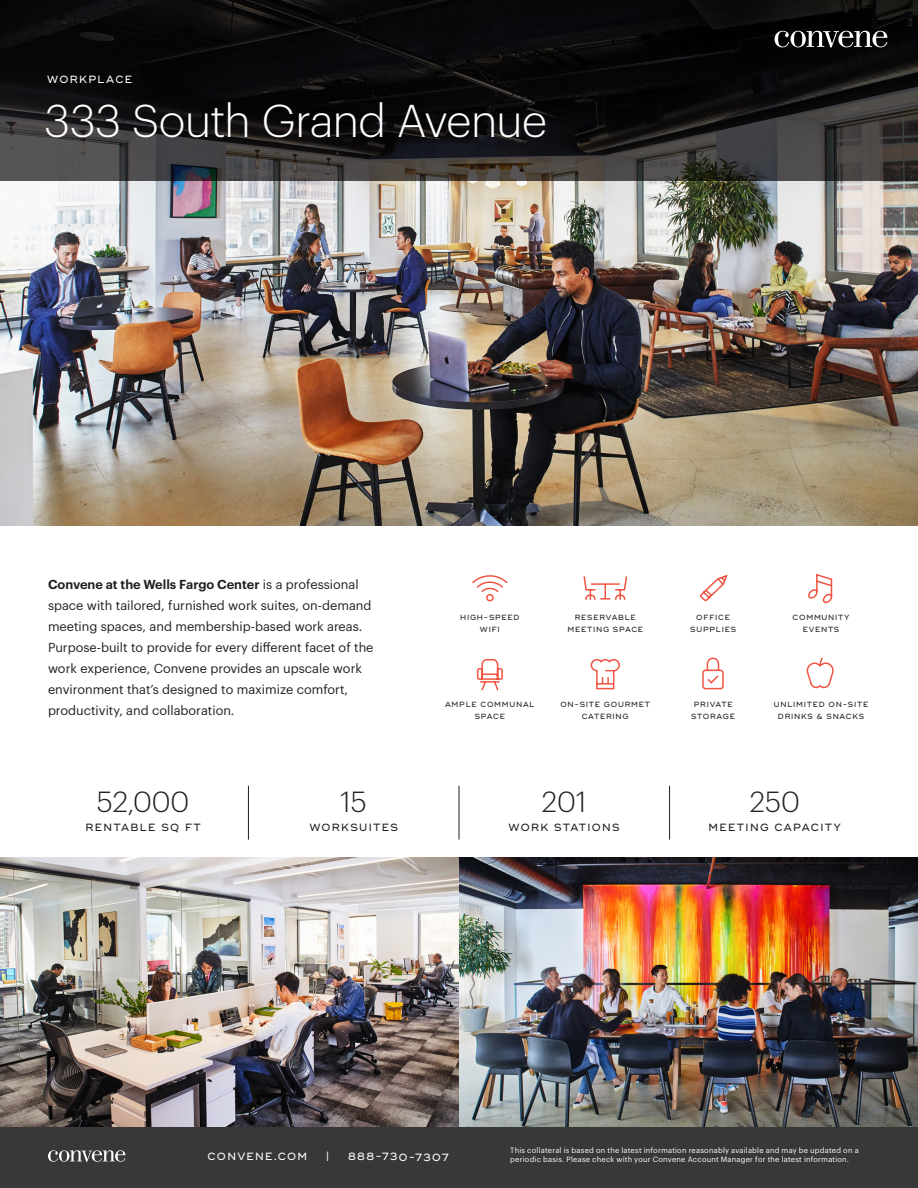
<style>
.page{position:relative;width:918px;height:1188px;background:#fff}
.page>*{position:absolute;margin:0;border:0;box-sizing:border-box;transform-origin:0 0}
.t1{font:300 45px "Graphik";letter-spacing:-.01em;color:#fff}
.t2{font:300 28.5px "Graphik";color:#231f20}
.t3{font:12.75px/21px "Graphik";color:#231f20}
.t4{font:500 10.5px "Ridley Grotesk";letter-spacing:.125em;color:#231f20}
.t5{font:500 10.5px "Ridley Grotesk";letter-spacing:.12em;color:#fff}
.t6{font:7.5px/9px "Graphik";letter-spacing:.03em;color:#fff}
.t7{font:500 7.5px/12px "Ridley Grotesk";letter-spacing:.1em;color:#231f20;text-align:center}
.s1{font-weight:600}
</style>
<div class="page">
<img style="left:0;top:181px;width:918px;height:345px">
<img style="left:0;top:858px;width:918px;height:269px">
<svg style="left:472px;top:575px;width:36px;height:27px"></svg>
<svg style="left:583px;top:576px;width:45px;height:24px"></svg>
<svg style="left:700px;top:574px;width:28px;height:28px"></svg>
<svg style="left:808px;top:573px;width:25px;height:31px"></svg>
<svg style="left:476px;top:659px;width:27px;height:32px"></svg>
<svg style="left:590px;top:659px;width:30px;height:31px"></svg>
<svg style="left:702px;top:657px;width:22px;height:33px"></svg>
<svg style="left:806px;top:657px;width:28px;height:32px"></svg>
<svg style="left:0;top:0;width:918px;height:181px;background:#191819"></svg>
<div style="left:0;top:1127px;width:918px;height:61px;background:#383839"></div>
<hr style="left:248px;top:786px;width:1px;height:54px;background:#231f20">
<hr style="left:459px;top:786px;width:1px;height:54px;background:#231f20">
<hr style="left:669px;top:786px;width:1px;height:54px;background:#231f20">
<svg style="left:775px;top:31px;width:112px;height:16px"></svg>
<svg style="left:48px;top:1150px;width:77px;height:12px"></svg>
<p class="t5" style="left:47px;top:73px;width:86px">WORKPLACE</p>
<h1 class="t1" style="left:45px;top:88px;width:504px">333 South Grand Avenue</h1>
<p class="t3" style="left:48px;top:573px;width:327px"><span class="s1">Convene at the Wells Fargo Center</span> is a professional space with tailored, furnished work suites, on-demand meeting spaces, and membership-based work areas.<br>Purpose-built to provide for every different facet of the work experience, Convene provides an upscale work environment that’s designed to maximize comfort, productivity, and collaboration.</p>
<h2 class="t2" style="left:97px;top:780px;width:94px">52,000</h2>
<p class="t4" style="left:85px;top:821px;width:117px">RENTABLE SQ FT</p>
<h2 class="t2" style="left:340px;top:780px;width:28px">15</h2>
<p class="t4" style="left:309px;top:821px;width:90px">WORKSUITES</p>
<p class="t7" style="left:460px;top:611px;width:61px">HIGH-SPEED<br>WIFI</p>
<p class="t7" style="left:567px;top:611px;width:77px">RESERVABLE<br>MEETING SPACE</p>
<p class="t7" style="left:690px;top:611px;width:47px">OFFICE<br>SUPPLIES</p>
<p class="t7" style="left:793px;top:611px;width:59px">COMMUNITY<br>EVENTS</p>
<p class="t7" style="left:445px;top:698px;width:91px">AMPLE COMMUNAL<br>SPACE</p>
<p class="t7" style="left:774px;top:698px;width:96px">UNLIMITED ON-SITE<br>DRINKS &amp; SNACKS</p>
<p class="t7" style="left:560px;top:698px;width:91px">ON-SITE GOURMET<br>CATERING</p>
<p class="t7" style="left:691px;top:698px;width:45px">PRIVATE<br>STORAGE</p>
<h2 class="t2" style="left:542px;top:780px;width:46px">201</h2>
<p class="t4" style="left:509px;top:821px;width:113px">WORK STATIONS</p>
<h2 class="t2" style="left:750px;top:780px;width:51px">250</h2>
<p class="t4" style="left:709px;top:821px;width:134px">MEETING CAPACITY</p>
<p class="t5" style="left:208px;top:1150px;width:101px">CONVENE.COM</p>
<p class="t5" style="left:326px;top:1150px;width:4px">|</p>
<p class="t5" style="left:348px;top:1151px;width:103px">888-730-7307</p>
<p class="t6" style="left:510px;top:1145px;width:350px">This collateral is based on the latest information reasonably available and may be updated on a periodic basis. Please check with your Convene Account Manager for the latest information.</p>
</div>
